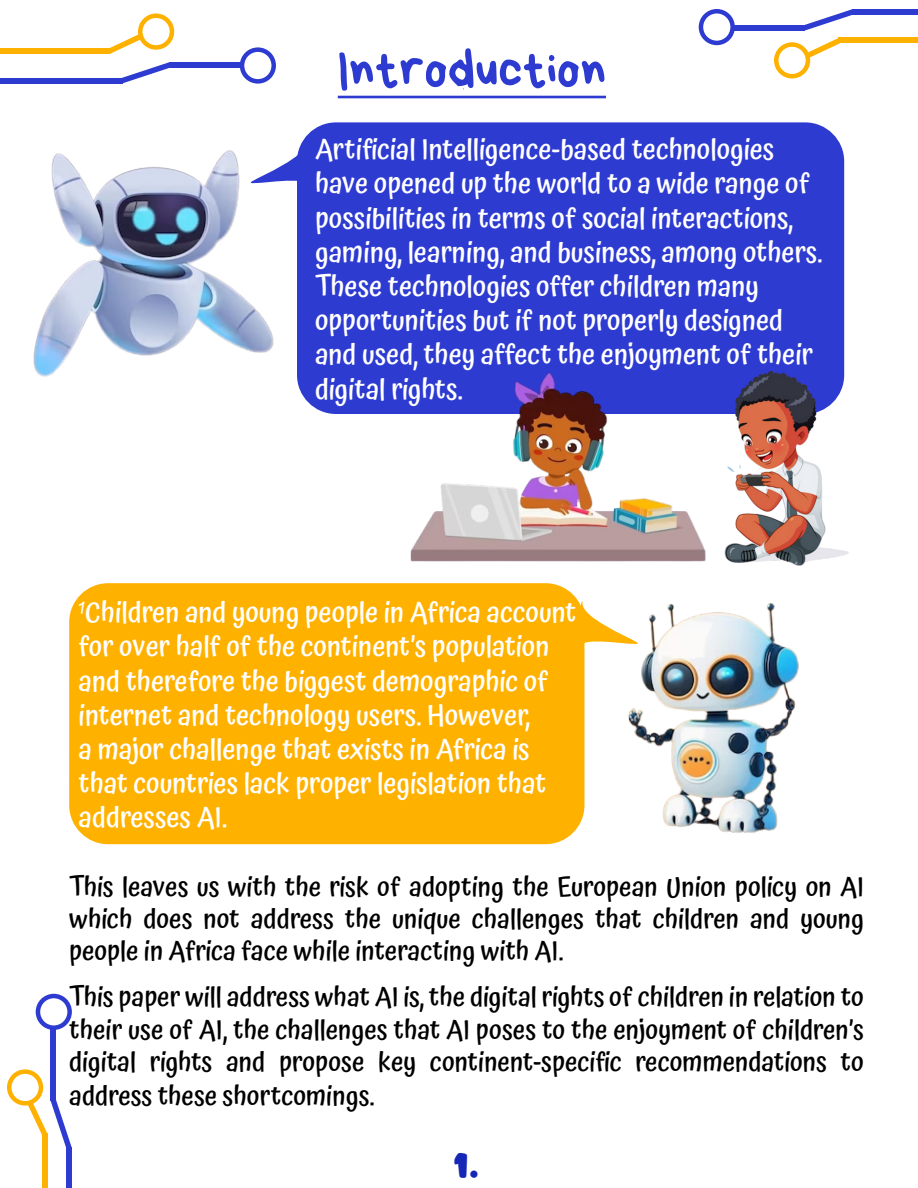
<style>
.page{position:relative;width:918px;height:1188px;background:#fff}
.page>*{position:absolute;margin:0;border:0;box-sizing:border-box;transform-origin:0 0}
.t1{font:52.5px "Bryndan Write";color:#2e3bd1}
.t2{font:33px "Marvin Round";color:#1627b7}
.t3{font:500 28.5px/34.2px "Atma";color:#fff}
.t4{font:500 27px/33px "Atma";color:#000;text-align:justify}
</style>
<div class="page">
<hr style="left:338px;top:96px;width:268px;height:2px;background:#2e3bd1">
<div style="left:0;top:78px;width:122px;height:6px;background:#2e3bd1"></div>
<svg style="left:122px;top:62px;width:47px;height:22px"></svg>
<div style="left:169px;top:62px;width:74px;height:6px;background:#2e3bd1"></div>
<div style="left:240px;top:47px;width:36px;height:37px;border:4px solid #2e3bd1;border-radius:50%"></div>
<div style="left:0;top:49px;width:110px;height:5px;background:#ffb100"></div>
<svg style="left:107px;top:34px;width:35px;height:20px"></svg>
<div style="left:138px;top:13px;width:36px;height:37px;border:4px solid #ffb100;border-radius:50%"></div>
<div style="left:852px;top:9px;width:66px;height:5px;background:#2e3bd1"></div>
<svg style="left:804px;top:9px;width:51px;height:21px"></svg>
<div style="left:732px;top:25px;width:73px;height:5px;background:#2e3bd1"></div>
<div style="left:699px;top:9px;width:36px;height:36px;border:4px solid #2e3bd1;border-radius:50%"></div>
<div style="left:838px;top:38px;width:80px;height:5px;background:#ffb100"></div>
<svg style="left:807px;top:38px;width:34px;height:20px"></svg>
<div style="left:774px;top:42px;width:36px;height:36px;border:4px solid #ffb100;border-radius:50%"></div>
<div style="left:66px;top:1148px;width:6px;height:40px;background:#2e3bd1"></div>
<div style="left:50px;top:1027px;width:6px;height:73px;background:#2e3bd1"></div>
<div style="left:36px;top:994px;width:36px;height:36px;border:4px solid #2e3bd1;border-radius:50%"></div>
<div style="left:42px;top:1134px;width:6px;height:54px;background:#ffb100"></div>
<svg style="left:27px;top:1099px;width:45px;height:49px"></svg>
<div style="left:7px;top:1069px;width:36px;height:37px;border:4px solid #ffb100;border-radius:50%"></div>
<img style="left:33px;top:150px;width:241px;height:227px">
<div style="left:297px;top:122px;width:547px;height:292px;background:#2e3bd1;border-radius:39px"></div>
<svg style="left:241px;top:128px;width:75px;height:62px"></svg>
<img style="left:410px;top:373px;width:296px;height:189px">
<img style="left:724px;top:351px;width:125px;height:215px">
<img style="left:628px;top:603px;width:171px;height:230px">
<div style="left:69px;top:583px;width:515px;height:261px;background:#ffb100;border-radius:39px"></div>
<svg style="left:572px;top:594px;width:75px;height:57px"></svg>
<h1 class="t1" style="left:338px;top:42px;width:270px">Introduction</h1>
<p class="t3" style="left:315px;top:134px;width:509px">Artificial Intelligence-based technologies have opened up the world to a wide range of possibilities in terms of social interactions, gaming, learning, and business, among others.<br>These technologies offer children many opportunities but if not properly designed and used, they affect the enjoyment of their digital rights.</p>
<p class="t3" style="left:79px;top:597px;width:499px"><sup>1</sup>Children and young people in Africa account for over half of the continent’s population and therefore the biggest demographic of internet and technology users. However,<br>a major challenge that exists in Africa is that countries lack proper legislation that addresses AI.</p>
<p class="t4" style="left:69px;top:872px;width:796px;line-height:32.4px">This leaves us with the risk of adopting the European Union policy on AI which does not address the unique challenges that children and young people in Africa face while interacting with AI.</p>
<p class="t4" style="left:69px;top:982px;width:796px">This paper will address what AI is, the digital rights of children in relation to their use of AI, the challenges that AI poses to the enjoyment of children’s digital rights and propose key continent-specific recommendations to address these shortcomings.</p>
<p class="t2" style="left:454px;top:1146px;width:27px">1.</p>
</div>
